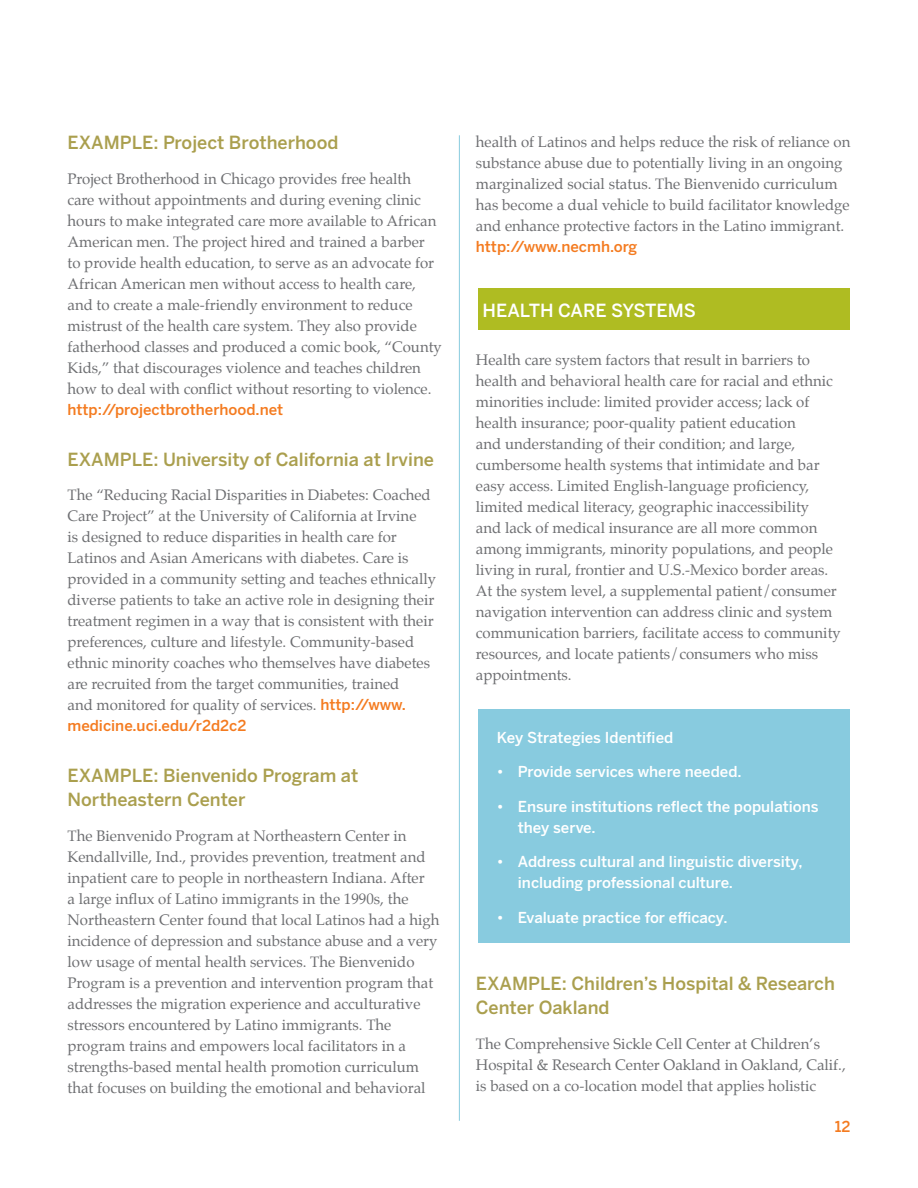
<style>
.page{position:relative;width:918px;height:1188px;background:#fff}
.page>*{position:absolute;margin:0;border:0;box-sizing:border-box;transform-origin:0 0}
.Subhead{font:500 18px/24px "Benton Sans";color:#aa9f4e}
.Subhead_2{font:500 18px "Benton Sans";color:#fff}
.Body_Copy{font:15px/21px "Palatino";color:#6d6e71}
.Callout_Style_with_I{font:500 15px/21px "Benton Sans";color:#fff}
.t1{font:500 15px "Benton Sans";color:#f47b20}
.s1{font-family:"Benton Sans";font-weight:500;color:#f47b20}
</style>
<div class="page">
<div style="left:478px;top:710px;width:372px;height:233px;background:#88cbdf"></div>
<div style="left:478px;top:288px;width:372px;height:42px;background:#afbc22"></div>
<hr style="left:459px;top:135px;width:1px;height:986px;background:#88cbdf">
<h2 class="Subhead" style="left:68px;top:130px;width:272px">EXAMPLE: Project Brotherhood</h2>
<p class="Body_Copy" style="left:68px;top:168px;width:376px">Project Brotherhood in Chicago provides free health care without appointments and during evening clinic hours to make integrated care more available to African American men. The project hired and trained a barber<br>to provide health education, to serve as an advocate for African American men without access to health care, and to create a male-friendly environment to reduce mistrust of the health care system. They also provide fatherhood classes and produced a comic book, “County Kids,” that discourages violence and teaches children how to deal with conflict without resorting to violence. <span class="s1">http://projectbrotherhood.net</span></p>
<h2 class="Subhead" style="left:68px;top:447px;width:368px">EXAMPLE: University of California at Irvine</h2>
<p class="Body_Copy" style="left:68px;top:484px;width:370px">The “Reducing Racial Disparities in Diabetes: Coached Care Project” at the University of California at Irvine<br>is designed to reduce disparities in health care for Latinos and Asian Americans with diabetes. Care is provided in a community setting and teaches ethnically diverse patients to take an active role in designing their treatment regimen in a way that is consistent with their preferences, culture and lifestyle. Community-based ethnic minority coaches who themselves have diabetes are recruited from the target communities, trained<br>and monitored for quality of services. <span class="s1">http://www. medicine.uci.edu/r2d2c2</span></p>
<h2 class="Subhead" style="left:68px;top:763px;width:292px">EXAMPLE: Bienvenido Program at<br>Northeastern Center</h2>
<p class="Body_Copy" style="left:68px;top:825px;width:374px">The Bienvenido Program at Northeastern Center in Kendallville, Ind., provides prevention, treatment and inpatient care to people in northeastern Indiana. After<br>a large influx of Latino immigrants in the 1990s, the Northeastern Center found that local Latinos had a high incidence of depression and substance abuse and a very low usage of mental health services. The Bienvenido Program is a prevention and intervention program that addresses the migration experience and acculturative stressors encountered by Latino immigrants. The program trains and empowers local facilitators in a strengths-based mental health promotion curriculum that focuses on building the emotional and behavioral</p>
<p class="Body_Copy" style="left:476px;top:132px;width:376px">health of Latinos and helps reduce the risk of reliance on substance abuse due to potentially living in an ongoing marginalized social status. The Bienvenido curriculum has become a dual vehicle to build facilitator knowledge and enhance protective factors in the Latino immigrant. <span class="s1">http://www.necmh.org</span></p>
<p class="Subhead_2" style="left:483px;top:300px;width:215px">HEALTH CARE SYSTEMS</p>
<p class="Body_Copy" style="left:476px;top:349px;width:367px">Health care system factors that result in barriers to health and behavioral health care for racial and ethnic minorities include: limited provider access; lack of health insurance; poor-quality patient education<br>and understanding of their condition; and large, cumbersome health systems that intimidate and bar easy access. Limited English-language proficiency, limited medical literacy, geographic inaccessibility<br>and lack of medical insurance are all more common among immigrants, minority populations, and people living in rural, frontier and U.S.-Mexico border areas.<br>At the system level, a supplemental patient/consumer navigation intervention can address clinic and system communication barriers, facilitate access to community resources, and locate patients/consumers who miss appointments.</p>
<p class="Callout_Style_with_I" style="left:497px;top:727px;width:178px">Key Strategies Identified</p>
<p class="Callout_Style_with_I" style="left:497px;top:761px;width:246px">• Provide services where needed.</p>
<p class="Callout_Style_with_I" style="left:518px;top:796px;width:302px;text-indent:-21px">• Ensure institutions reflect the populations they serve.</p>
<p class="Callout_Style_with_I" style="left:518px;top:851px;width:286px;text-indent:-21px">• Address cultural and linguistic diversity, including professional culture.</p>
<p class="Callout_Style_with_I" style="left:497px;top:907px;width:232px">• Evaluate practice for efficacy.</p>
<h2 class="Subhead" style="left:476px;top:972px;width:361px">EXAMPLE: Children’s Hospital &amp; Research<br>Center Oakland</h2>
<p class="Body_Copy" style="left:476px;top:1033px;width:371px">The Comprehensive Sickle Cell Center at Children’s<br>Hospital &amp; Research Center Oakland in Oakland, Calif., is based on a co-location model that applies holistic</p>
<p class="t1" style="left:835px;top:1118px;width:17px">12</p>
</div>
